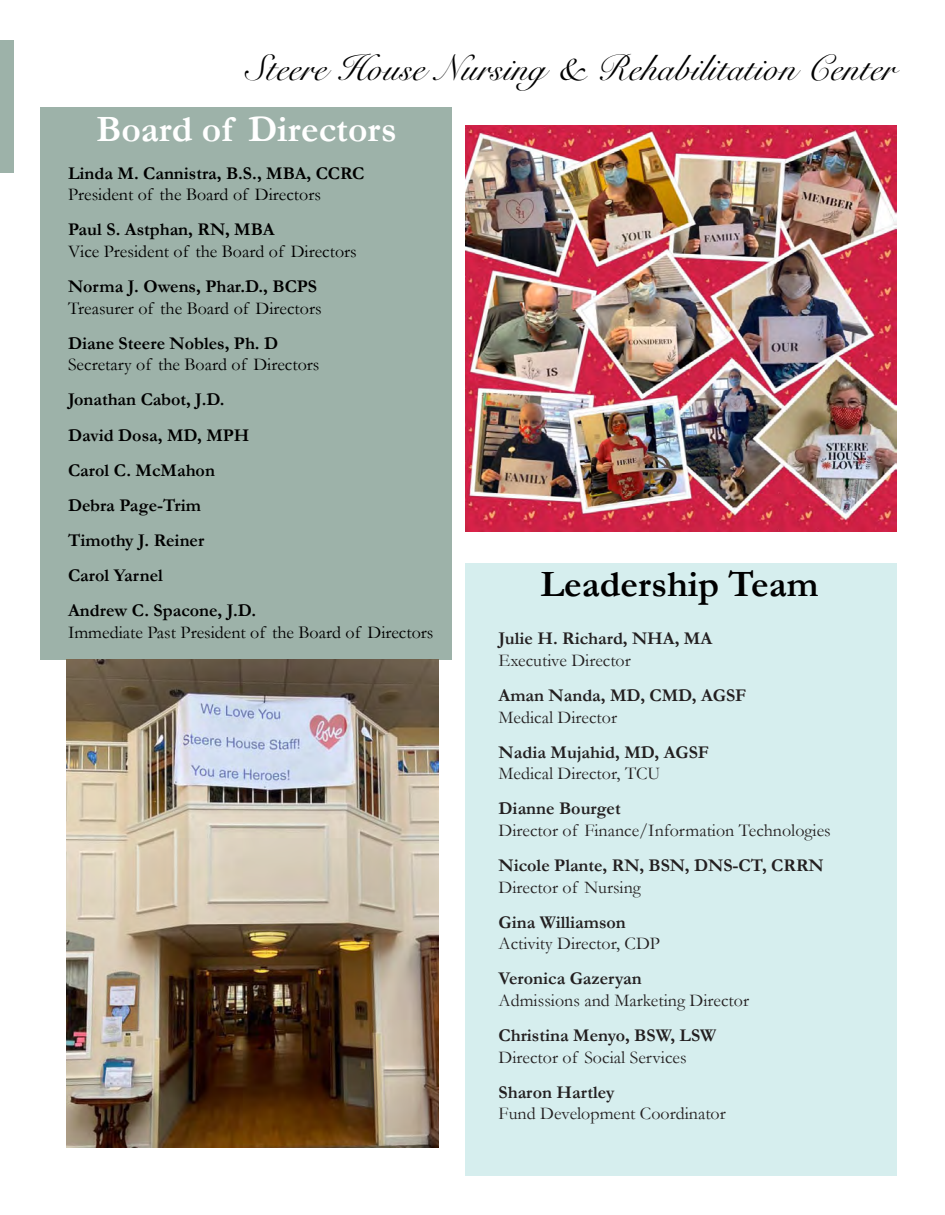
<style>
.page{position:relative;width:945px;height:1215px;background:#fff}
.page>*{position:absolute;margin:0;border:0;box-sizing:border-box;transform-origin:0 0}
.t1{font:37.5px "Snell BT";color:#000}
.t2{font:700 37.5px "Garamond";color:#fff}
.t3{font:700 37.5px "Garamond";color:#000}
.t4{font:18px "Garamond";color:#231f20}
.t5{font:700 18px "Garamond";color:#000}
.t6{font:700 18px "Garamond";color:#231f20}
.t7{font:18px "Garamond";color:#000}
</style>
<div class="page">
<div style="left:40px;top:107px;width:412px;height:552px;background:#9db2a9"></div>
<div style="left:466px;top:563px;width:431px;height:613px;background:#d6eeee"></div>
<div style="left:0;top:40px;width:14px;height:133px;background:#9db2a9"></div>
<img style="left:466px;top:126px;width:431px;height:406px">
<img style="left:66px;top:659px;width:373px;height:489px">
<p class="t1" style="left:255px;top:45px;width:652px">Steere House Nursing&amp; Rehabilitation Center</p>
<p class="t2" style="left:96px;top:104px;width:302px">Board of Directors</p>
<p class="t5" style="left:68px;top:161px;width:298px">Linda M. Cannistra, B.S., MBA, CCRC</p>
<p class="t7" style="left:68px;top:182px;width:254px">President of the Board of Directors</p>
<p class="t5" style="left:68px;top:217px;width:208px">Paul S. Astphan, RN, MBA</p>
<p class="t7" style="left:68px;top:239px;width:290px">Vice President of the Board of Directors</p>
<p class="t5" style="left:68px;top:274px;width:251px">Norma J. Owens, Phar.D., BCPS</p>
<p class="t7" style="left:68px;top:296px;width:255px">Treasurer of the Board of Directors</p>
<p class="t5" style="left:68px;top:331px;width:212px">Diane Steere Nobles, Ph. D</p>
<p class="t7" style="left:68px;top:353px;width:253px">Secretary of the Board of Directors</p>
<p class="t5" style="left:68px;top:388px;width:158px">Jonathan Cabot, J.D.</p>
<p class="t5" style="left:68px;top:423px;width:183px">David Dosa, MD, MPH</p>
<p class="t5" style="left:68px;top:458px;width:148px">Carol C. McMahon</p>
<p class="t5" style="left:68px;top:493px;width:134px">Debra Page-Trim</p>
<p class="t5" style="left:68px;top:528px;width:138px">Timothy J. Reiner</p>
<p class="t5" style="left:68px;top:563px;width:96px">Carol Yarnel</p>
<p class="t5" style="left:68px;top:598px;width:190px">Andrew C. Spacone, J.D.</p>
<p class="t7" style="left:68px;top:620px;width:367px">Immediate Past President of the Board of Directors</p>
<p class="t3" style="left:540px;top:559px;width:280px">Leadership Team</p>
<p class="t6" style="left:499px;top:626px;width:215px">Julie H. Richard, NHA, MA</p>
<p class="t4" style="left:499px;top:648px;width:134px">Executive Director</p>
<p class="t6" style="left:499px;top:683px;width:249px">Aman Nanda, MD, CMD, AGSF</p>
<p class="t4" style="left:499px;top:705px;width:120px">Medical Director</p>
<p class="t6" style="left:499px;top:740px;width:212px">Nadia Mujahid, MD, AGSF</p>
<p class="t4" style="left:499px;top:761px;width:163px">Medical Director, TCU</p>
<p class="t6" style="left:499px;top:796px;width:124px">Dianne Bourget</p>
<p class="t4" style="left:499px;top:818px;width:334px">Director of Finance/Information Technologies</p>
<p class="t6" style="left:499px;top:853px;width:327px">Nicole Plante, RN, BSN, DNS-CT, CRRN</p>
<p class="t4" style="left:499px;top:875px;width:144px">Director of Nursing</p>
<p class="t6" style="left:499px;top:910px;width:129px">Gina Williamson</p>
<p class="t4" style="left:499px;top:932px;width:163px">Activity Director, CDP</p>
<p class="t6" style="left:499px;top:967px;width:145px">Veronica Gazeryan</p>
<p class="t4" style="left:499px;top:988px;width:252px">Admissions and Marketing Director</p>
<p class="t6" style="left:499px;top:1023px;width:219px">Christina Menyo, BSW, LSW</p>
<p class="t4" style="left:499px;top:1045px;width:190px">Director of Social Services</p>
<p class="t6" style="left:499px;top:1080px;width:118px">Sharon Hartley</p>
<p class="t4" style="left:499px;top:1102px;width:229px">Fund Development Coordinator</p>
</div>
